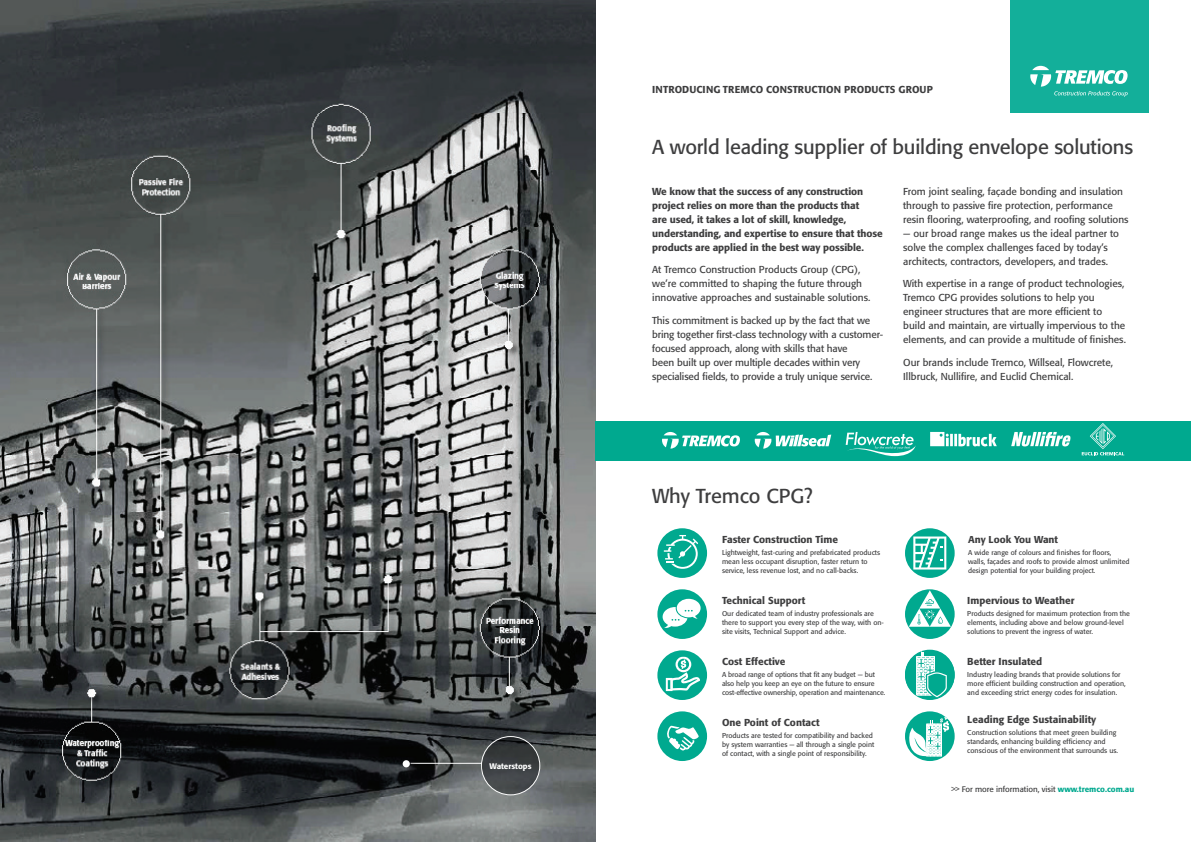
<style>
.page{position:relative;width:1191px;height:842px;background:#fff}
.page>*{position:absolute;margin:0;border:0;box-sizing:border-box;transform-origin:0 0}
.t1{font:20px "Formata";letter-spacing:-.01em;color:#3e3e3f}
.t2{font:10px/14px "Formata";color:#3e3e3f}
.t3{font:500 10px/14px "Formata";letter-spacing:-.01em;color:#3e3e3f}
.t4{font:500 10px "Formata Pro";letter-spacing:.01em;color:#3e3e3f}
.t5{font:500 9.9px "Formata";color:#3e3e3f}
.t6{font:8px "Formata";color:#3e3e3f}
.t7{font:500 8px "Formata";color:#fff}
.t8{font:7px/9px "Formata";color:#3e3e3f}
.t9{font:6.9px/8.9px "Formata";color:#3e3e3f}
.s1{font-weight:500;font-size:6px}
.s2{font-weight:500;color:#00a98f}
</style>
<div class="page">
<img style="left:0;top:0;width:595px;height:842px">
<svg style="left:481px;top:736px;width:59px;height:59px;background:#404346"></svg>
<div style="left:481px;top:736px;width:59px;height:59px;border:1px solid #fff;border-radius:50%"></div>
<div style="left:410px;top:761px;width:81px;height:12px;background:#231f20;opacity:.62"></div>
<hr style="left:410px;top:763px;width:72px;height:1px;background:#fff">
<div style="left:401px;top:759px;width:18px;height:18px;background:#231f20;opacity:.62"></div>
<div style="left:403px;top:760px;width:7px;height:7px;background:#fff;border-radius:50%"></div>
<div style="left:1009px;top:0;width:139px;height:113px;background:#13af9a"></div>
<svg style="left:1030px;top:66px;width:97px;height:31px"></svg>
<div style="left:595px;top:421px;width:596px;height:40px;background:#00a98f"></div>
<div style="left:905px;top:528px;width:49px;height:50px;background:#00a98f;border-radius:50%"></div>
<svg style="left:913px;top:536px;width:33px;height:33px"></svg>
<div style="left:657px;top:528px;width:50px;height:50px;background:#00a98f;border-radius:50%"></div>
<svg style="left:663px;top:535px;width:35px;height:34px"></svg>
<div style="left:905px;top:589px;width:49px;height:50px;background:#00a98f;border-radius:50%"></div>
<svg style="left:908px;top:590px;width:43px;height:37px"></svg>
<div style="left:657px;top:589px;width:50px;height:50px;background:#00a98f;border-radius:50%"></div>
<div style="left:905px;top:711px;width:49px;height:50px;background:#00a98f;border-radius:50%"></div>
<svg style="left:908px;top:713px;width:41px;height:44px"></svg>
<div style="left:657px;top:711px;width:50px;height:50px;background:#00a98f;border-radius:50%"></div>
<svg style="left:667px;top:726px;width:32px;height:25px"></svg>
<div style="left:657px;top:650px;width:50px;height:50px;background:#00a98f;border-radius:50%"></div>
<svg style="left:665px;top:656px;width:35px;height:35px"></svg>
<svg style="left:662px;top:432px;width:78px;height:17px"></svg>
<svg style="left:1081px;top:423px;width:43px;height:32px"></svg>
<svg style="left:845px;top:432px;width:70px;height:24px"></svg>
<svg style="left:930px;top:432px;width:66px;height:14px"></svg>
<svg style="left:1011px;top:432px;width:59px;height:14px"></svg>
<svg style="left:754px;top:432px;width:77px;height:17px"></svg>
<div style="left:905px;top:650px;width:49px;height:49px;background:#00a98f;border-radius:50%"></div>
<svg style="left:916px;top:651px;width:32px;height:48px"></svg>
<svg style="left:662px;top:599px;width:38px;height:29px"></svg>
<p class="t7" style="left:489px;top:761px;width:43px">Waterstops</p>
<h2 class="t4" style="left:652px;top:83px;width:282px">INTRODUCING TREMCO CONSTRUCTION PRODUCTS GROUP</h2>
<h1 class="t1" style="left:652px;top:135px;width:482px">A world leading supplier of building envelope solutions</h1>
<h2 class="t3" style="left:652px;top:184px;width:232px">We know that the success of any construction project relies on more than the products that<br>are used, it takes a lot of skill, knowledge, understanding, and expertise to ensure that those products are applied in the best way possible.</h2>
<h2 class="t2" style="left:652px;top:263px;width:220px">At Tremco Construction Products Group (CPG), we’re committed to shaping the future through innovative approaches and sustainable solutions.</h2>
<p class="t2" style="left:652px;top:313px;width:233px">This commitment is backed up by the fact that we bring together first-class technology with a customer&shy;focused approach, along with skills that have<br>been built up over multiple decades within very specialised fields, to provide a truly unique service.</p>
<h2 class="t2" style="left:903px;top:184px;width:227px">From joint sealing, façade bonding and insulation through to passive fire protection, performance resin flooring, waterproofing, and roofing solutions</h2>
<h2 class="t2" style="left:903px;top:226px;width:217px">— our broad range makes us the ideal partner to solve the complex challenges faced by today’s architects, contractors, developers, and trades.</h2>
<p class="t2" style="left:903px;top:277px;width:224px">With expertise in a range of product technologies, Tremco CPG provides solutions to help you engineer structures that are more efficient to build and maintain, are virtually impervious to the elements, and can provide a multitude of finishes.</p>
<h2 class="t2" style="left:903px;top:355px;width:211px">Our brands include Tremco, Willseal, Flowcrete,<br>Illbruck, Nullifire, and Euclid Chemical.</h2>
<h1 class="t1" style="left:652px;top:484px;width:162px">Why Tremco CPG?</h1>
<h2 class="t3" style="left:722px;top:532px;width:118px">Faster Construction Time</h2>
<p class="t8" style="left:722px;top:548px;width:160px">Lightweight, fast-curing and prefabricated products mean less occupant disruption, faster return to service, less revenue lost, and no call-backs.</p>
<h3 class="t5" style="left:968px;top:534px;width:91px">Any Look You Want</h3>
<p class="t9" style="left:968px;top:548px;width:163px">A wide range of colours and finishes for floors, walls, façades and roofs to provide almost unlimited design potential for your building project.</p>
<h2 class="t3" style="left:722px;top:593px;width:85px">Technical Support</h2>
<p class="t8" style="left:722px;top:609px;width:163px">Our dedicated team of industry professionals are there to support you every step of the way, with on&shy;site visits, Technical Support and advice.</p>
<h2 class="t3" style="left:967px;top:593px;width:109px">Impervious to Weather</h2>
<p class="t8" style="left:967px;top:609px;width:164px">Products designed for maximum protection from the elements, including above and below ground-level solutions to prevent the ingress of water.</p>
<h2 class="t3" style="left:722px;top:654px;width:65px">Cost Effective</h2>
<p class="t8" style="left:722px;top:670px;width:165px">A broad range of options that fit any budget — but also help you keep an eye on the future to ensure cost-effective ownership, operation and maintenance.</p>
<h2 class="t3" style="left:967px;top:654px;width:76px">Better Insulated</h2>
<p class="t8" style="left:967px;top:670px;width:160px">Industry leading brands that provide solutions for more efficient building construction and operation, and exceeding strict energy codes for insulation.</p>
<h2 class="t3" style="left:722px;top:715px;width:99px">One Point of Contact</h2>
<p class="t8" style="left:722px;top:731px;width:154px">Products are tested for compatibility and backed by system warranties — all through a single point of contact, with a single point of responsibility.</p>
<h2 class="t3" style="left:967px;top:712px;width:130px">Leading Edge Sustainability</h2>
<p class="t8" style="left:967px;top:728px;width:152px">Construction solutions that meet green building standards, enhancing building efficiency and conscious of the environment that surrounds us.</p>
<p class="t6" style="left:951px;top:784px;width:184px"><span class="s1">&gt;&gt;</span> For more information, visit <span class="s2">www.tremco.com.au</span></p>
</div>
